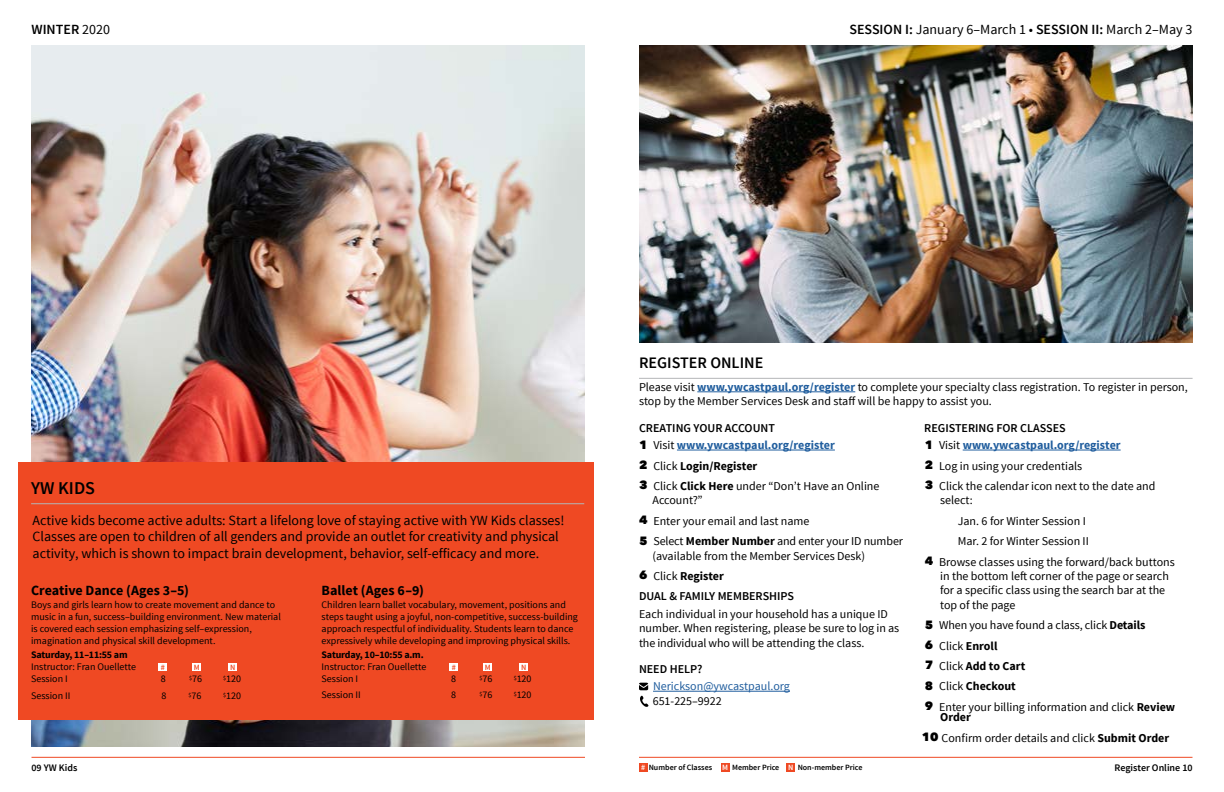
<style>
.page{position:relative;width:1224px;height:792px;background:#fff}
.page>*{position:absolute;margin:0;border:0;box-sizing:border-box;transform-origin:0 0}
.t1{font:600 18px "Source Sans Pro";color:#000}
.t2{font:600 16px "Source Sans Pro";color:#000}
.t3{font:14px/16.8px "Source Sans Pro";color:#000}
.t4{font:700 14px "Source Sans Pro";letter-spacing:-.005em;color:#000}
.t5{font:600 14px "Source Sans Pro";color:#000}
.t6{font:12px/20.4px "Source Sans Pro";color:#000}
.t7{font:700 12px/17.4px "Source Sans Pro";color:#215e9e}
.t8{font:12px "Source Sans Pro";color:#215e9e}
.t9{font:600 12px "Source Sans Pro";color:#000}
.t10{font:10px/12px "Source Sans Pro";color:#000}
.t11{font:700 10px "Source Sans Pro";letter-spacing:-.02em;color:#000}
.t12{font:600 10px "Source Sans Pro";color:#000}
.t13{font:600 8px "Source Sans Pro";color:#000}
.t14{font:600 8px "Source Sans Pro";color:#ef4923}
.s1{font-weight:400}
.s2{font-weight:600}
.s3{font-weight:700;color:#215e9e}
.s4{font-weight:600;color:#000}
.s5{font-family:"Avenir Next LT Pro";font-weight:800;color:#000}
.s6{font-weight:400;color:#000}
.s7{font-family:"Avenir Next LT Pro";font-weight:800}
.s8{font-weight:700}
.s9{color:#fff}
</style>
<div class="page">
<div style="left:639px;top:763px;width:8px;height:8px;background:#ef4923"></div>
<div style="left:721px;top:763px;width:8px;height:8px;background:#ef4923"></div>
<div style="left:787px;top:763px;width:8px;height:8px;background:#ef4923"></div>
<hr style="left:32px;top:757px;width:553px;height:1px;background:#ef4923">
<hr style="left:639px;top:757px;width:553px;height:1px;background:#ef4923">
<img style="left:639px;top:46px;width:553px;height:297px">
<hr style="left:697px;top:392px;width:158px;height:1px;background:#215e9e">
<hr style="left:677px;top:450px;width:158px;height:1px;background:#215e9e">
<hr style="left:653px;top:691px;width:137px;height:1px;background:#215e9e">
<svg style="left:639px;top:683px;width:9px;height:7px"></svg>
<svg style="left:640px;top:696px;width:9px;height:11px"></svg>
<hr style="left:963px;top:450px;width:158px;height:1px;background:#215e9e">
<hr style="left:639px;top:378px;width:554px;height:1px;background:#b4b6b8">
<img style="left:32px;top:46px;width:552px;height:700px">
<div style="left:18px;top:462px;width:576px;height:258px;background:#ef4923"></div>
<hr style="left:31px;top:503px;width:553px;height:1px;background:#b4b6b8">
<div style="left:159px;top:663px;width:8px;height:7px;background:#fff"></div>
<div style="left:193px;top:663px;width:8px;height:7px;background:#fff"></div>
<div style="left:229px;top:663px;width:8px;height:7px;background:#fff"></div>
<div style="left:450px;top:663px;width:8px;height:7px;background:#fff"></div>
<div style="left:484px;top:663px;width:8px;height:7px;background:#fff"></div>
<div style="left:520px;top:663px;width:8px;height:7px;background:#fff"></div>
<p class="t5" style="left:31px;top:20px;width:80px">WINTER <span class="s1">2020</span></p>
<p class="t3" style="left:849px;top:21px;width:345px"><span class="s2">SESSION I:</span> January 6–March 1 • <span class="s2">SESSION II:</span> March 2–May 3</p>
<h1 class="t1" style="left:31px;top:477px;width:65px">YW KIDS</h1>
<p class="t3" style="left:33px;top:512px;width:533px">Active kids become active adults: Start a lifelong love of staying active with YW Kids classes!<br>Classes are open to children of all genders and provide an outlet for creativity and physical activity, which is shown to impact brain development, behavior, self-efficacy and more.</p>
<p class="t4" style="left:31px;top:581px;width:159px">Creative Dance (Ages 3–5)</p>
<p class="t10" style="left:31px;top:599px;width:251px">Boys and girls learn how to create movement and dance to music in a fun, success–building environment. New material is covered each session emphasizing self–expression, imagination and physical skill development.</p>
<p class="t11" style="left:31px;top:648px;width:98px">Saturday, 11–11:55 am</p>
<p class="t10" style="left:31px;top:661px;width:106px">Instructor: Fran Ouellette<br>Session I</p>
<p class="t4" style="left:322px;top:581px;width:104px">Ballet (Ages 6–9)</p>
<p class="t10" style="left:322px;top:599px;width:258px">Children learn ballet vocabulary, movement, positions and steps taught using a joyful, non-competitive, success-building approach respectful of individuality. Students learn to dance expressively while developing and improving physical skills.</p>
<p class="t11" style="left:322px;top:648px;width:104px">Saturday, 10–10:55 a.m.</p>
<p class="t10" style="left:322px;top:661px;width:106px">Instructor: Fran Ouellette<br>Session I</p>
<p class="t14" style="left:161px;top:662px;width:6px">#</p>
<p class="t14" style="left:194px;top:662px;width:7px">M</p>
<p class="t14" style="left:230px;top:662px;width:7px">N</p>
<p class="t14" style="left:452px;top:662px;width:6px">#</p>
<p class="t14" style="left:485px;top:662px;width:7px">M</p>
<p class="t14" style="left:521px;top:662px;width:7px">N</p>
<p class="t10" style="left:161px;top:673px;width:6px">8</p>
<p class="t10" style="left:189px;top:673px;width:14px"><sup>$</sup>76</p>
<p class="t10" style="left:223px;top:673px;width:19px"><sup>$</sup>120</p>
<p class="t10" style="left:451px;top:673px;width:6px">8</p>
<p class="t10" style="left:480px;top:673px;width:14px"><sup>$</sup>76</p>
<p class="t10" style="left:514px;top:673px;width:19px"><sup>$</sup>120</p>
<p class="t10" style="left:31px;top:689px;width:41px">Session II</p>
<p class="t10" style="left:161px;top:689px;width:6px">8</p>
<p class="t10" style="left:189px;top:689px;width:14px"><sup>$</sup>76</p>
<p class="t10" style="left:223px;top:689px;width:19px"><sup>$</sup>120</p>
<p class="t10" style="left:322px;top:689px;width:41px">Session II</p>
<p class="t10" style="left:451px;top:689px;width:6px">8</p>
<p class="t10" style="left:480px;top:689px;width:14px"><sup>$</sup>76</p>
<p class="t10" style="left:514px;top:689px;width:19px"><sup>$</sup>120</p>
<h2 class="t2" style="left:639px;top:353px;width:126px">REGISTER ONLINE</h2>
<p class="t6" style="left:639px;top:380px;width:550px;line-height:14.4px">Please visit <span class="s3">www.ywcastpaul.org/register</span> to complete your specialty class registration. To register in person, stop by the Member Services Desk and staff will be happy to assist you.</p>
<p class="t7" style="left:639px;top:419px;width:197px"><span class="s4">CREATING YOUR ACCOUNT<br></span><span class="s5">1</span> <span class="s6">Visit</span> www.ywcastpaul.org/register</p>
<p class="t6" style="left:639px;top:456px;width:242px"><span class="s7">2</span> Click <span class="s8">Login/Register<br></span><span class="s7">3</span> Click <span class="s8">Click Here</span> under “Don’t Have an Online</p>
<p class="t6" style="left:639px;top:490px;width:265px;text-indent:14px">Account?”<br><span class="s7">4</span> Enter your email and last name<br><span class="s7">5</span> Select <span class="s8">Member Number</span> and enter your ID number</p>
<p class="t6" style="left:639px;top:546px;width:228px;text-indent:14px">(available from the Member Services Desk)<br><span class="s7">6</span> Click <span class="s8">Register<br></span><span class="s2">DUAL &amp; FAMILY MEMBERSHIPS</span></p>
<p class="t6" style="left:639px;top:607px;width:262px;line-height:14.4px">Each individual in your household has a unique ID number. When registering, please be sure to log in as the individual who will be attending the class.</p>
<p class="t9" style="left:639px;top:661px;width:65px">NEED HELP?</p>
<p class="t8" style="left:653px;top:679px;width:138px">Nerickson@ywcastpaul.org</p>
<p class="t6" style="left:653px;top:691px;width:71px">651-225–9922</p>
<p class="t7" style="left:924px;top:419px;width:198px"><span class="s4">REGISTERING FOR CLASSES<br></span><span class="s5">1</span> <span class="s6">Visit</span> www.ywcastpaul.org/register</p>
<p class="t6" style="left:925px;top:456px;width:232px"><span class="s7">2</span> Log in using your credentials<br><span class="s7">3</span> Click the calendar icon next to the date and</p>
<p class="t6" style="left:940px;top:490px;width:34px">select:</p>
<p class="t6" style="left:958px;top:511px;width:130px">Jan. 6 for Winter Session I</p>
<p class="t6" style="left:958px;top:531px;width:133px">Mar. 2 for Winter Session II</p>
<p class="t6" style="left:925px;top:552px;width:252px"><span class="s7">4</span> Browse classes using the forward/back buttons</p>
<p class="t6" style="left:940px;top:569px;width:230px;line-height:14.4px">in the bottom left corner of the page or search for a specific class using the search bar at the top of the page</p>
<p class="t6" style="left:925px;top:615px;width:252px"><span class="s7">5</span> When you have found a class, click <span class="s8">Details<br></span><span class="s7">6</span> Click <span class="s8">Enroll<br></span><span class="s7">7</span> Click <span class="s8">Add to Cart<br></span><span class="s7">8</span> Click <span class="s8">Checkout<br></span><span class="s7">9</span> Enter your billing information and click <span class="s8">Review</span></p>
<p class="t6" style="left:922px;top:707px;width:249px;text-indent:18px"><span class="s8">Order<br></span><span class="s7">10</span> Confirm order details and click <span class="s8">Submit Order</span></p>
<p class="t12" style="left:32px;top:761px;width:47px">09 YW Kids</p>
<p class="t13" style="left:641px;top:762px;width:223px"><span class="s9">#</span> Number of Classes <span class="s9">M</span> Member Price <span class="s9">N</span> Non-member Price</p>
<p class="t12" style="left:1115px;top:761px;width:79px">Register Online 10</p>
</div>
